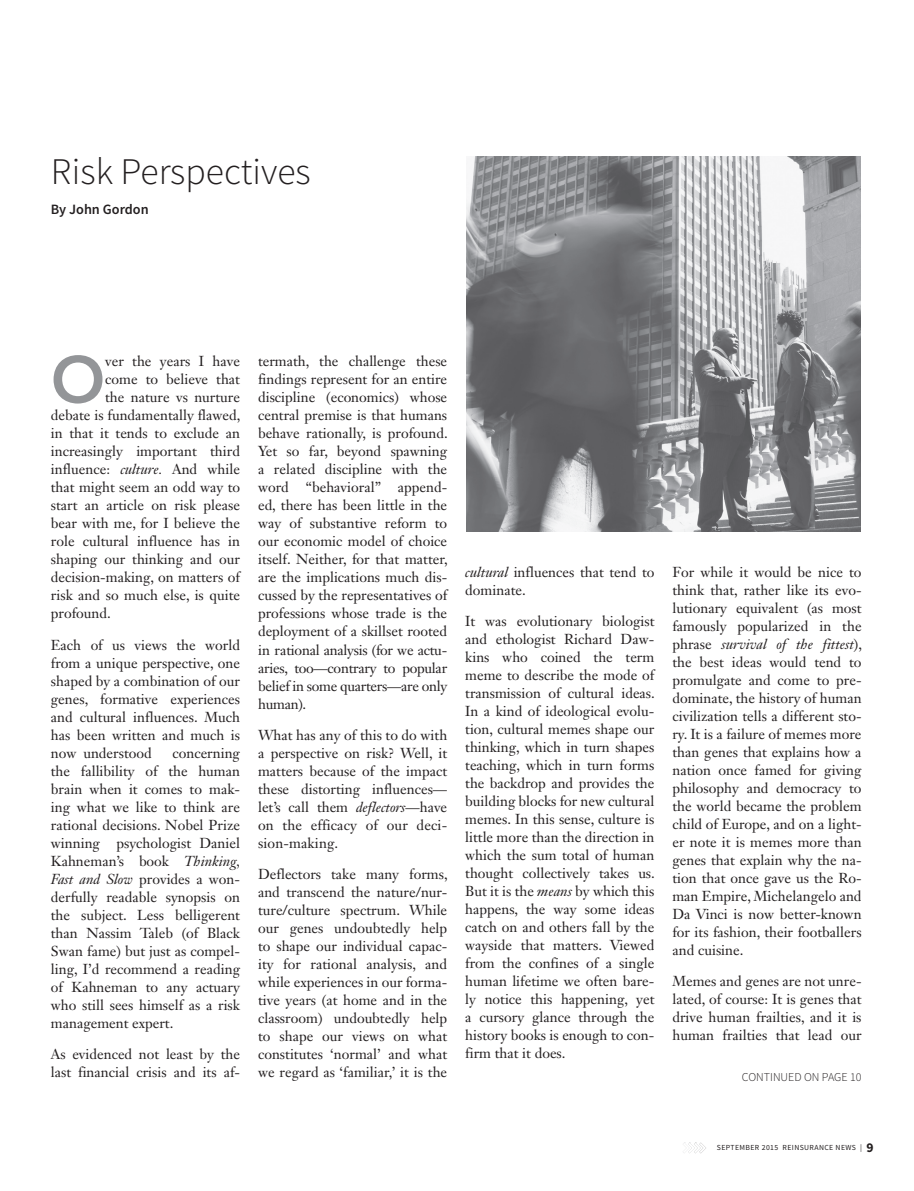
<style>
.page{position:relative;width:914px;height:1191px;background:#fff}
.page>*{position:absolute;margin:0;border:0;box-sizing:border-box;transform-origin:0 0}
.t1{font:800 65.1px "Avenir LT Std";color:#939598}
.t2{font:300 37.5px "Source Sans Pro";color:#231f20}
.t3{font:14.25px/18px "Janson Text LT Std";color:#231f20;text-align:justify}
.t4{font:600 14.25px "Source Sans Pro";color:#231f20}
.t5{font:300 12px "Source Sans Pro";color:#231f20}
.t6{font:7.8px "Source Sans Pro";letter-spacing:.05em;color:#231f20}
.s1{font-style:italic}
.s2{font-weight:700;font-size:13.5px}
</style>
<div class="page">
<img style="left:466px;top:156px;width:394px;height:375px">
<svg style="left:683px;top:1142px;width:23px;height:11px"></svg>
<h2 class="t2" style="left:51px;top:149px;width:261px">Risk Perspectives</h2>
<p class="t4" style="left:51px;top:200px;width:99px">By John Gordon</p>
<h1 class="t1" style="left:51px;top:341px;width:56px">O</h1>
<p class="t3" style="left:105px;top:352px;width:136px">ver the years I have</p>
<p class="t3" style="left:105px;top:370px;width:136px">come to believe that</p>
<p class="t3" style="left:105px;top:388px;width:136px">the nature vs nurture</p>
<p class="t3" style="left:51px;top:406px;width:191px">debate is fundamentally flawed,</p>
<p class="t3" style="left:51px;top:424px;width:190px">in that it tends to exclude an</p>
<p class="t3" style="left:51px;top:442px;width:190px">increasingly important third</p>
<p class="t3" style="left:51px;top:460px;width:191px">influence: <span class="s1">culture.</span> And while</p>
<p class="t3" style="left:51px;top:478px;width:191px">that might seem an odd way to</p>
<p class="t3" style="left:51px;top:496px;width:190px">start an article on risk please</p>
<p class="t3" style="left:51px;top:514px;width:191px">bear with me, for I believe the</p>
<p class="t3" style="left:51px;top:532px;width:191px">role cultural influence has in</p>
<p class="t3" style="left:51px;top:550px;width:190px">shaping our thinking and our</p>
<p class="t3" style="left:51px;top:568px;width:191px">decision-making, on matters of</p>
<p class="t3" style="left:51px;top:586px;width:191px">risk and so much else, is quite</p>
<p class="t3" style="left:51px;top:604px;width:61px">profound.</p>
<p class="t3" style="left:51px;top:636px;width:191px">Each of us views the world from a unique perspective, one shaped by a combination of our genes, formative experiences and cultural influences. Much has been written and much is now understood</p>
<p class="t3" style="left:51px;top:744px;width:191px;text-indent:121px">concerning the fallibility of the human brain when it comes to mak&shy;ing what we like to think are rational decisions. Nobel Prize winning psychologist Daniel Kahneman’s book <span class="s1">Thinking, Fast and Slow</span> provides a won&shy;derfully readable synopsis on the subject. Less belligerent than Nassim Taleb (of Black Swan fame) but just as compel&shy;ling, I’d recommend a reading of Kahneman to any actuary who still sees himself as a risk management expert.</p>
<p class="t3" style="left:51px;top:1045px;width:191px">As evidenced not least by the last financial crisis and its af-</p>
<p class="t3" style="left:258px;top:352px;width:191px">termath, the challenge these findings represent for an entire discipline (economics) whose central premise is that humans behave rationally, is profound.<br>Yet so far, beyond spawning a related discipline with the word “behavioral” append&shy;ed, there has been little in the way of substantive reform to our economic model of choice itself. Neither, for that matter, are the implications much dis&shy;cussed by the representatives of professions whose trade is the deployment of a skillset rooted in rational analysis (for we actu&shy;aries, too—contrary to popular belief in some quarters—are only human).</p>
<p class="t3" style="left:258px;top:725px;width:191px">What has any of this to do with a perspective on risk? Well, it matters because of the impact these distorting influences— let’s call them <span class="s1">deflectors</span>—have on the efficacy of our deci&shy;sion-making.</p>
<p class="t3" style="left:258px;top:864px;width:191px">Deflectors take many forms, and transcend the nature/nur&shy;ture/culture spectrum. While our genes undoubtedly help to shape our individual capac&shy;ity for rational analysis, and while experiences in our forma&shy;tive years (at home and in the classroom) undoubtedly help to shape our views on what constitutes ‘normal’ and what we regard as ‘familiar,’ it is the</p>
<p class="t3" style="left:465px;top:563px;width:190px"><span class="s1">cultural</span> influences that tend to dominate.</p>
<p class="t3" style="left:465px;top:612px;width:191px">It was evolutionary biologist and ethologist Richard Daw&shy;kins who coined the term meme to describe the mode of transmission of cultural ideas.<br>In a kind of ideological evolu&shy;tion, cultural memes shape our thinking, which in turn shapes teaching, which in turn forms the backdrop and provides the building blocks for new cultural memes. In this sense, culture is little more than the direction in which the sum total of human thought collectively takes us.<br>But it is the <span class="s1">means</span> by which this happens, the way some ideas catch on and others fall by the wayside that matters. Viewed from the confines of a single human lifetime we often bare&shy;ly notice this happening, yet a cursory glance through the history books is enough to con&shy;firm that it does.</p>
<p class="t3" style="left:672px;top:563px;width:191px">For while it would be nice to think that, rather like its evo&shy;lutionary equivalent (as most famously popularized in the phrase <span class="s1">survival of the fittest</span>), the best ideas would tend to promulgate and come to pre&shy;dominate, the history of human civilization tells a different sto&shy;ry. It is a failure of memes more than genes that explains how a nation once famed for giving philosophy and democracy to the world became the problem child of Europe, and on a light&shy;er note it is memes more than genes that explain why the na&shy;tion that once gave us the Ro&shy;man Empire, Michelangelo and Da Vinci is now better-known for its fashion, their footballers and cuisine.</p>
<p class="t3" style="left:672px;top:972px;width:191px">Memes and genes are not unre&shy;lated, of course: It is genes that drive human frailties, and it is human frailties that lead our</p>
<p class="t5" style="left:741px;top:1070px;width:121px">CONTINUED ON PAGE 10</p>
<p class="t6" style="left:716px;top:1142px;width:158px">SEPTEMBER 2015 REINSURANCE NEWS | <span class="s2">9</span></p>
</div>
